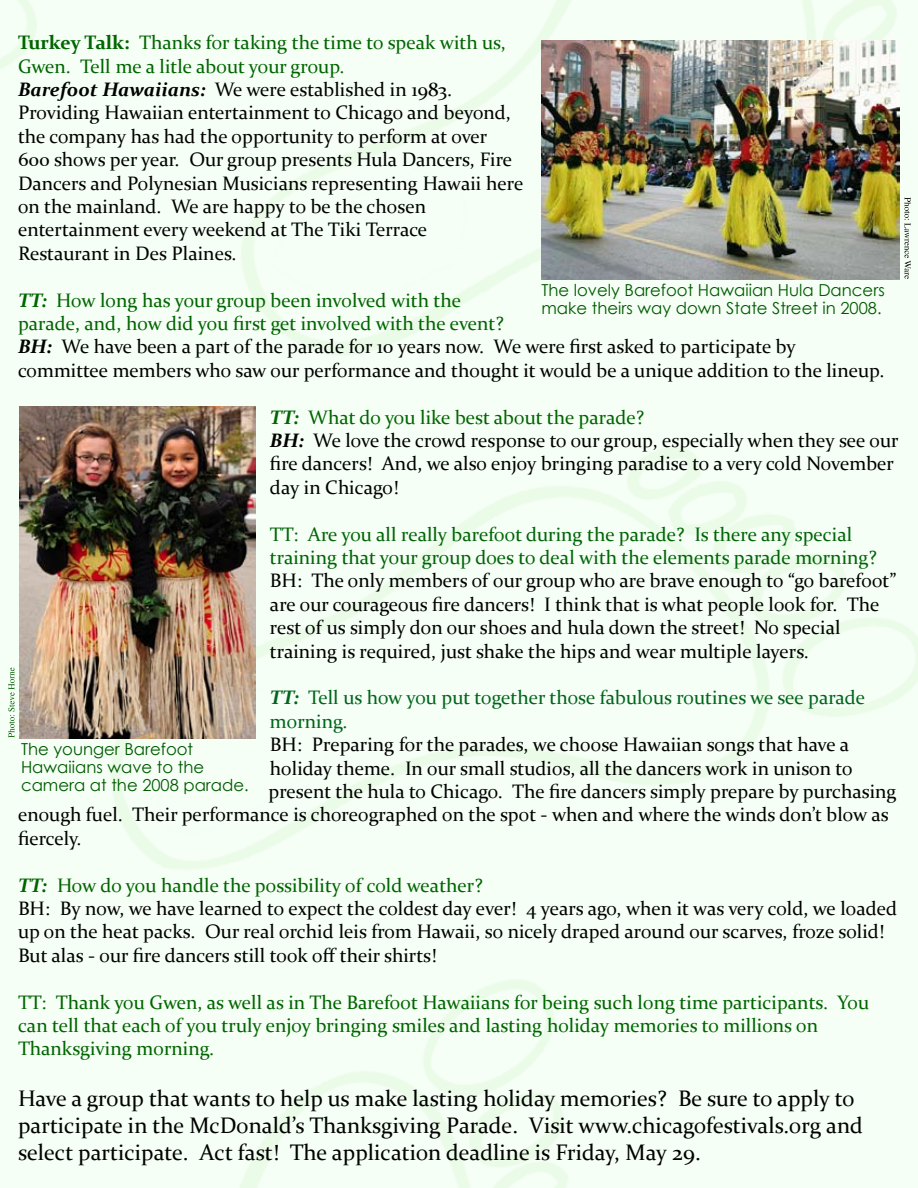
<style>
.page{position:relative;width:918px;height:1188px;background:#f6fff6}
.page>*{position:absolute;margin:0;border:0;box-sizing:border-box;transform-origin:0 0}
.t1{font:22.5px/27px "Constantia";color:#000}
.t2{font:19.5px/23.4px "Constantia";color:#000}
.t3{font:19.5px/23.4px "Constantia";color:#006400}
.t4{font:19.5px/23.4px "Constantia";color:#006407}
.t5{font:19.5px/23.4px "Constantia";color:#00641c}
.t6{font:16.5px/18px "Century Gothic";color:#005a00}
.s1{font-weight:700;color:#006400}
.s2{color:#006400}
.s3{font-weight:700;font-style:italic}
.s4{font-weight:700;font-style:italic;color:#006400}
</style>
<div class="page">
<svg style="left:904px;top:197px;width:7px;height:82px"></svg>
<img style="left:20px;top:406px;width:235px;height:333px">
<svg style="left:8px;top:667px;width:7px;height:71px"></svg>
<img style="left:542px;top:41px;width:358px;height:238px">
<p class="t2" style="left:18px;top:30px;width:507px"><span class="s1">Turkey Talk:</span> <span class="s2">Thanks for taking the time to speak with us, Gwen. Tell me a litle about your group.<br></span><span class="s3">Barefoot Hawaiians:</span> We were established in 1983.<br>Providing Hawaiian entertainment to Chicago and beyond, the company has had the opportunity to perform at over 600 shows per year. Our group presents Hula Dancers, Fire Dancers and Polynesian Musicians representing Hawaii here on the mainland. We are happy to be the chosen entertainment every weekend at The Tiki Terrace Restaurant in Des Plaines.</p>
<p class="t2" style="left:18px;top:287px;width:868px"><span class="s4">TT:</span> <span class="s2">How long has your group been involved with the<br>parade, and, how did you first get involved with the event?<br></span><span class="s3">BH:</span> We have been a part of the parade for 10 years now. We were first asked to participate by committee members who saw our performance and thought it would be a unique addition to the lineup.</p>
<p class="t2" style="left:270px;top:404px;width:630px"><span class="s4">TT:</span> <span class="s2">What do you like best about the parade?<br></span><span class="s3">BH:</span> We love the crowd response to our group, especially when they see our fire dancers! And, we also enjoy bringing paradise to a very cold November day in Chicago!</p>
<p class="t4" style="left:270px;top:521px;width:608px">TT: Are you all really barefoot during the parade? Is there any special training that your group does to deal with the elements parade morning?</p>
<p class="t2" style="left:270px;top:568px;width:628px">BH: The only members of our group who are brave enough to “go barefoot” are our courageous fire dancers! I think that is what people look for. The rest of us simply don our shoes and hula down the street! No special training is required, just shake the hips and wear multiple layers.</p>
<p class="t5" style="left:270px;top:685px;width:597px"><span class="s3">TT:</span> Tell us how you put together those fabulous routines we see parade morning.</p>
<p class="t2" style="left:270px;top:732px;width:581px">BH: Preparing for the parades, we choose Hawaiian songs that have a</p>
<p class="t2" style="left:270px;top:755px;width:584px">holiday theme. In our small studios, all the dancers work in unison to</p>
<p class="t2" style="left:268px;top:779px;width:630px">present the hula to Chicago. The fire dancers simply prepare by purchasing</p>
<p class="t2" style="left:18px;top:802px;width:872px">enough fuel. Their performance is choreographed on the spot - when and where the winds don’t blow as</p>
<p class="t2" style="left:18px;top:826px;width:65px">fiercely.</p>
<p class="t2" style="left:18px;top:872px;width:881px"><span class="s4">TT:</span> <span class="s2">How do you handle the possibility of cold weather?<br></span>BH: By now, we have learned to expect the coldest day ever! 4 years ago, when it was very cold, we loaded up on the heat packs. Our real orchid leis from Hawaii, so nicely draped around our scarves, froze solid!<br>But alas - our fire dancers still took off their shirts!</p>
<p class="t3" style="left:18px;top:989px;width:853px">TT: Thank you Gwen, as well as in The Barefoot Hawaiians for being such long time participants. You can tell that each of you truly enjoy bringing smiles and lasting holiday memories to millions on<br>Thanksgiving morning.</p>
<p class="t1" style="left:18px;top:1084px;width:846px">Have a group that wants to help us make lasting holiday memories? Be sure to apply to participate in the McDonald’s Thanksgiving Parade. Visit www.chicagofestivals.org and select participate. Act fast! The application deadline is Friday, May 29.</p>
<p class="t6" style="left:542px;top:281px;width:345px">The lovely Barefoot Hawaiian Hula Dancers make theirs way down State Street in 2008.</p>
<p class="t6" style="left:21px;top:740px;width:229px">The younger Barefoot<br>Hawaiians wave to the camera at the 2008 parade.</p>
</div>
